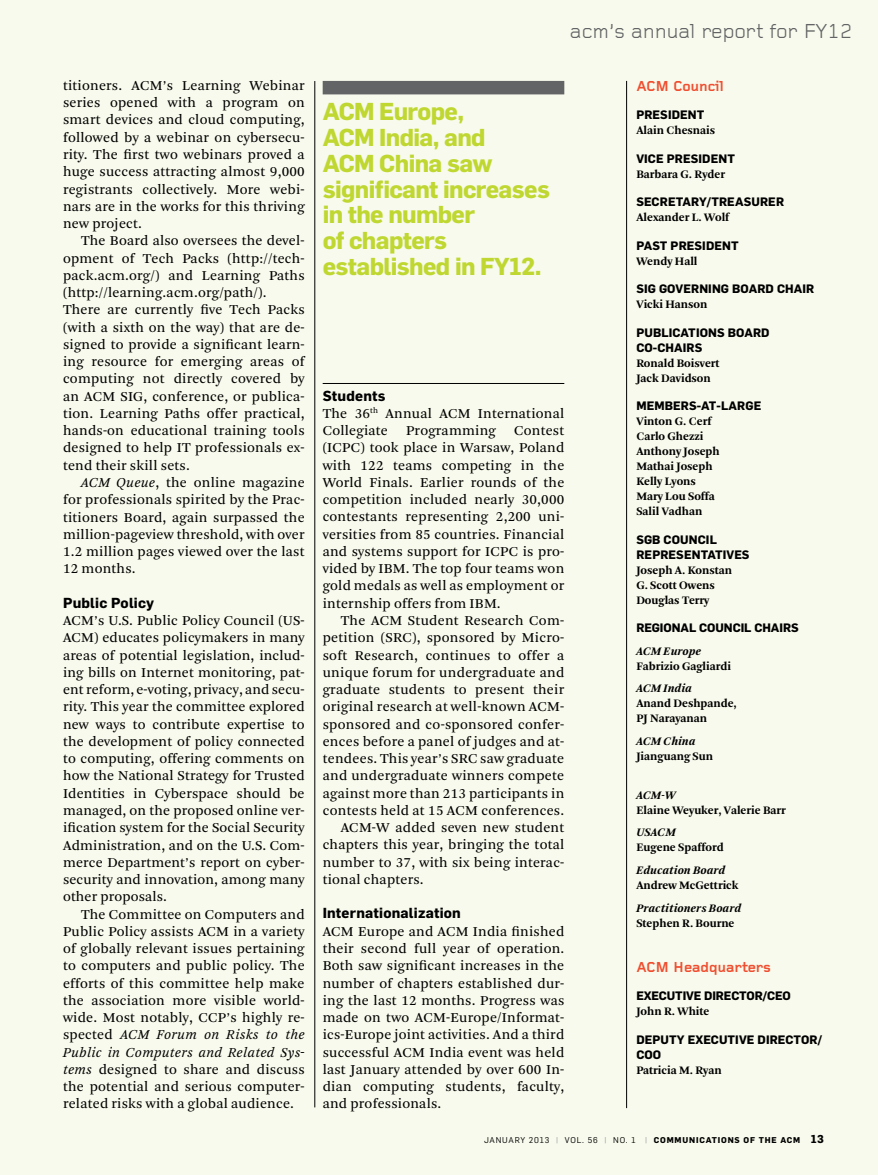
<style>
.page{position:relative;width:878px;height:1175px;background:#fff}
.page>*{position:absolute;margin:0;border:0;box-sizing:border-box;transform-origin:0 0}
.t1{font:700 24px/25.8px "Flama";letter-spacing:-.025em;color:#bfd730}
.t2{font:21px "Foundry Gridnik";letter-spacing:-.015em;color:#636466}
.t3{font:700 15px "Foundry Gridnik";letter-spacing:-.015em;color:#f04e30}
.t4{font:14.25px/17.2px "Arnhem Blond";letter-spacing:.015em;color:#000;text-align:justify}
.t5{font:700 14.25px "Flama";letter-spacing:.015em;color:#000}
.t6{font:700 12px/15px "Arnhem";color:#000}
.t7{font:700 12px/15px "Flama";letter-spacing:.01em;color:#000}
.t8{font:italic 700 12px "Arnhem";color:#000}
.t9{font:700 12px "Flama";letter-spacing:-.01em;color:#000}
.t10{font:700 11.25px "Flama";color:#000}
.t11{font:700 8.25px "Flama";letter-spacing:.1em;color:#000}
.t12{font:8.25px "Flama";color:#000}
.s1{font-style:italic}
.s2{font-weight:400}
.s3{font-weight:400;color:#939598}
</style>
<div class="page">
<div style="left:0;top:0;width:878px;height:1174px;background:#f7faec"></div>
<hr style="left:314px;top:81px;width:1px;height:1026px;background:#000">
<hr style="left:626px;top:81px;width:1px;height:1027px;background:#000">
<div style="left:322px;top:81px;width:242px;height:13px;background:#636466"></div>
<hr style="left:322px;top:383px;width:242px;height:1px;background:#000">
<p class="t4" style="left:63px;top:77px;width:243px">titioners. ACM’s Learning Webinar series opened with a program on smart devices and cloud computing, followed by a webinar on cybersecu&shy;rity. The first two webinars proved a huge success attracting almost 9,000 registrants collectively. More webi&shy;nars are in the works for this thriving new project.</p>
<p class="t4" style="left:63px;top:232px;width:243px;text-align:left;text-indent:18px">The Board also oversees the devel&shy;opment of Tech Packs (http://tech&shy;pack.acm.org/) and Learning Paths (http://learning.acm.org/path/).<br>There are currently five Tech Packs (with a sixth on the way) that are de&shy;signed to provide a significant learn&shy;ing resource for emerging areas of computing not directly covered by an ACM SIG, conference, or publica&shy;tion. Learning Paths offer practical, hands-on educational training tools designed to help IT professionals ex&shy;tend their skill sets.</p>
<p class="t4" style="left:63px;top:474px;width:243px;text-indent:18px"><span class="s1">ACM Queue</span>, the online magazine for professionals spirited by the Prac&shy;titioners Board, again surpassed the million-pageview threshold, with over 1.2 million pages viewed over the last 12 months.</p>
<p class="t5" style="left:63px;top:594px;width:93px">PUBLIC POLICY</p>
<p class="t4" style="left:63px;top:612px;width:243px">ACM’s U.S. Public Policy Council (US-ACM) educates policymakers in many areas of potential legislation, includ&shy;ing bills on Internet monitoring, pat&shy;ent reform, e-voting, privacy, and secu&shy;rity. This year the committee explored new ways to contribute expertise to the development of policy connected to computing, offering comments on how the National Strategy for Trusted Identities in Cyberspace should be managed, on the proposed online ver&shy;ification system for the Social Security Administration, and on the U.S. Com&shy;merce Department’s report on cyber&shy;security and innovation, among many other proposals.</p>
<p class="t4" style="left:63px;top:905px;width:243px;text-indent:18px">The Committee on Computers and Public Policy assists ACM in a variety of globally relevant issues pertaining to computers and public policy. The efforts of this committee help make the association more visible world&shy;wide. Most notably, CCP’s highly re&shy;spected <span class="s1">ACM Forum on Risks to the Public in Computers and Related Sys&shy;tems</span> designed to share and discuss the potential and serious computer&shy;related risks with a global audience.</p>
<h2 class="t2" style="left:570px;top:19px;width:284px">acm’s annual report for FY12</h2>
<h1 class="t1" style="left:322px;top:98px;width:229px">ACM EUROPE,<br>ACM INDIA, AND<br>ACM CHINA SAW<br>SIGNIFICANT INCREASES<br>IN THE NUMBER<br>OF CHAPTERS<br>ESTABLISHED IN FY12.</h1>
<p class="t5" style="left:323px;top:387px;width:64px">STUDENTS</p>
<p class="t4" style="left:323px;top:405px;width:243px">The 36<sup>th</sup> Annual ACM International<br>Collegiate</p>
<p class="t4" style="left:406px;top:422px;width:91px">Programming</p>
<p class="t4" style="left:323px;top:422px;width:243px;text-indent:191px">Contest (ICPC) took place in Warsaw, Poland with 122 teams competing in the World Finals. Earlier rounds of the competition included nearly 30,000 contestants representing 2,200 uni&shy;versities from 85 countries. Financial and systems support for ICPC is pro&shy;vided by IBM. The top four teams won gold medals as well as employment or internship offers from IBM.</p>
<p class="t4" style="left:341px;top:612px;width:225px">The ACM Student Research Com-</p>
<p class="t4" style="left:323px;top:629px;width:243px">petition (SRC), sponsored by Micro-</p>
<p class="t4" style="left:323px;top:646px;width:243px">soft Research, continues to offer a</p>
<p class="t4" style="left:323px;top:664px;width:243px">unique forum for undergraduate and</p>
<p class="t4" style="left:323px;top:681px;width:243px">graduate students to present their</p>
<p class="t4" style="left:323px;top:698px;width:243px">original research at well-known ACM-</p>
<p class="t4" style="left:323px;top:715px;width:243px">sponsored and co-sponsored confer-</p>
<p class="t4" style="left:323px;top:733px;width:243px">ences before a panel of judges and at-</p>
<p class="t4" style="left:323px;top:750px;width:243px">tendees. This year’s SRC saw graduate</p>
<p class="t4" style="left:323px;top:767px;width:243px">and undergraduate winners compete</p>
<p class="t4" style="left:323px;top:784px;width:243px">against more than 213 participants in</p>
<p class="t4" style="left:323px;top:802px;width:243px">contests held at 15 ACM conferences.</p>
<p class="t4" style="left:341px;top:819px;width:225px">ACM-W added seven new student</p>
<p class="t4" style="left:323px;top:836px;width:243px">chapters this year, bringing the total</p>
<p class="t4" style="left:323px;top:853px;width:243px">number to 37, with six being interac-</p>
<p class="t4" style="left:323px;top:871px;width:102px">tional chapters.</p>
<p class="t5" style="left:323px;top:904px;width:140px">INTERNATIONALIZATION</p>
<p class="t4" style="left:323px;top:922px;width:243px">ACM Europe and ACM India finished their second full year of operation.<br>Both saw significant increases in the number of chapters established dur&shy;ing the last 12 months. Progress was made on two ACM-Europe/Informat&shy;ics-Europe joint activities. And a third successful ACM India event was held last January attended by over 600 In&shy;dian computing students, faculty, and professionals.</p>
<p class="t3" style="left:636px;top:77px;width:89px">ACM Council</p>
<p class="t7" style="left:636px;top:107px;width:70px">PRESIDENT</p>
<p class="t6" style="left:636px;top:123px;width:80px">Alain Chesnais</p>
<p class="t7" style="left:636px;top:151px;width:100px">VICE PRESIDENT</p>
<p class="t6" style="left:636px;top:167px;width:90px">Barbara G. Ryder</p>
<p class="t7" style="left:636px;top:194px;width:146px">SECRETARY/TREASURER</p>
<p class="t6" style="left:636px;top:210px;width:94px">Alexander L. Wolf</p>
<p class="t7" style="left:636px;top:238px;width:104px">PAST PRESIDENT</p>
<p class="t6" style="left:636px;top:254px;width:63px">Wendy Hall</p>
<p class="t7" style="left:636px;top:281px;width:177px">SIG GOVERN ING BOARD CHAIR</p>
<p class="t6" style="left:636px;top:297px;width:72px">Vicki Hanson</p>
<p class="t7" style="left:636px;top:325px;width:126px">PUBLICATIONS BOARD<br>CO-CHAIRS</p>
<p class="t6" style="left:636px;top:356px;width:85px">Ronald Boisvert<br>Jack Davidson</p>
<p class="t7" style="left:636px;top:398px;width:126px">MEMBERS-AT-LARG E</p>
<p class="t6" style="left:636px;top:414px;width:85px">Vinton G. Cerf<br>Carlo Ghezzi<br>Anthony Joseph<br>Mathai Joseph<br>Kelly Lyons<br>Mary Lou Soffa<br>Salil Vadhan</p>
<p class="t7" style="left:636px;top:532px;width:115px">SGB COUNCIL<br>REPRESENTATIVES</p>
<p class="t6" style="left:636px;top:563px;width:97px">Joseph A. Konstan<br>G. Scott Owens<br>Douglas Terry</p>
<p class="t7" style="left:636px;top:620px;width:164px">REGIONAL COUNCIL CHAIRS</p>
<p class="t8" style="left:636px;top:644px;width:66px">ACM Europe</p>
<p class="t6" style="left:636px;top:659px;width:96px">Fabrizio Gagliardi</p>
<p class="t8" style="left:636px;top:682px;width:57px">ACM India</p>
<p class="t6" style="left:636px;top:696px;width:102px">Anand Deshpande,<br>PJ Narayanan</p>
<p class="t8" style="left:636px;top:734px;width:61px">ACM China</p>
<p class="t6" style="left:636px;top:749px;width:78px">Jianguang Sun</p>
<p class="t8" style="left:636px;top:788px;width:41px">ACM-W</p>
<p class="t6" style="left:636px;top:803px;width:151px">Elaine Weyuker, Valerie Barr</p>
<p class="t8" style="left:636px;top:826px;width:41px">USACM</p>
<p class="t6" style="left:636px;top:840px;width:89px">Eugene Spafford</p>
<p class="t8" style="left:636px;top:863px;width:90px">Education Board</p>
<p class="t6" style="left:636px;top:878px;width:104px">Andrew McGettrick</p>
<p class="t8" style="left:636px;top:901px;width:106px">Practitioners Board</p>
<p class="t6" style="left:636px;top:915px;width:100px">Stephen R. Bourne</p>
<p class="t3" style="left:636px;top:958px;width:136px">ACM Headquarters</p>
<p class="t9" style="left:636px;top:988px;width:147px">EXECUTIVE DIRECTOR/CEO</p>
<p class="t6" style="left:636px;top:1004px;width:75px">John R. White</p>
<p class="t7" style="left:636px;top:1031px;width:187px">DEPUTY EXECUTIVE DIRECTOR/<br>COO</p>
<p class="t6" style="left:636px;top:1062px;width:87px">Patricia M. Ryan</p>
<p class="t12" style="left:484px;top:1134px;width:31px">JANUARY</p>
<p class="t11" style="left:529px;top:1134px;width:266px"><span class="s2">2013</span> <span class="s3">|</span> <span class="s2">VOL. 56</span> <span class="s3">|</span> <span class="s2">NO. 1</span> <span class="s3">|</span> COMMUNICATIONS OF THE ACM</p>
<p class="t10" style="left:810px;top:1131px;width:15px">13</p>
</div>
